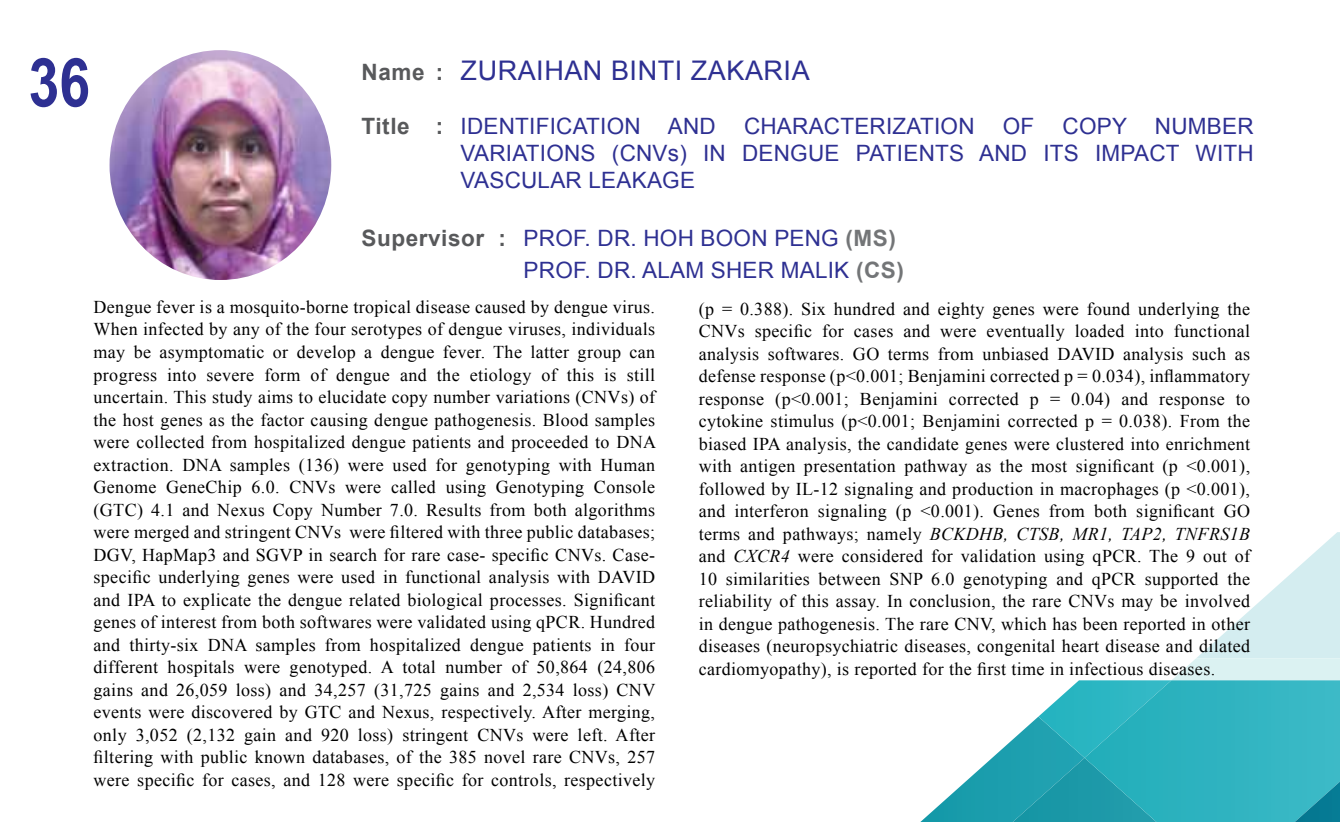
<style>
.page{position:relative;width:1340px;height:822px;background:#fff}
.page>*{position:absolute;margin:0;border:0;box-sizing:border-box;transform-origin:0 0}
.t1{font:700 67.5px "Arial";color:#2e3092;scale:.82 1}
.t2{font:27px "Arial";letter-spacing:.02em;color:#2e3092}
.t3{font:22.5px/27px "Arial";letter-spacing:.01em;color:#2e3092;text-align:justify}
.t4{font:18px/22.5px "Times New Roman";letter-spacing:.02em;color:#000;text-align:justify}
.s1{font-weight:700;font-size:22.5px;color:#58595b}
.s2{font-weight:700;color:#58595b}
.s3{font-weight:700;color:#737577}
.s4{font-style:italic}
</style>
<div class="page">
<svg style="left:921px;top:795px;width:29px;height:26px"></svg>
<svg style="left:950px;top:532px;width:389px;height:289px"></svg>
<img style="left:1278px;top:766px;width:61px;height:55px">
<img style="left:109px;top:50px;width:222px;height:230px">
<h1 class="t1" style="left:29px;top:38px;width:77px">36</h1>
<h2 class="t2" style="left:361px;top:52px;width:449px"><span class="s1">Name :</span> ZURAIHAN BINTI ZAKARIA</h2>
<p class="t3" style="left:361px;top:112px;width:355px"><span class="s2">Title :</span> IDENTIFICATION AND</p>
<p class="t3" style="left:744px;top:112px;width:232px">CHARACTERIZATION</p>
<p class="t3" style="left:1002px;top:112px;width:33px">OF</p>
<p class="t3" style="left:460px;top:112px;width:794px;text-indent:602px">COPY NUMBER VARIATIONS (CNVs) IN DENGUE PATIENTS AND ITS IMPACT WITH VASCULAR LEAKAGE</p>
<p class="t3" style="left:523px;top:223px;width:382px;line-height:31.5px;text-indent:-162px"><span class="s2">Supervisor :</span> PROF. DR. HOH BOON PENG <span class="s3">(MS)<br></span>PROF. DR. ALAM SHER MALIK <span class="s3">(CS)</span></p>
<p class="t4" style="left:94px;top:295px;width:564px">Dengue fever is a mosquito-borne tropical disease caused by dengue virus.<br>When infected by any of the four serotypes of dengue viruses, individuals may be asymptomatic or develop a dengue fever. The latter group can progress into severe form of dengue and the etiology of this is still uncertain. This study aims to elucidate copy number variations (CNVs) of the host genes as the factor causing dengue pathogenesis. Blood samples were collected from hospitalized dengue patients and proceeded to DNA extraction. DNA samples (136) were used for genotyping with Human Genome GeneChip 6.0. CNVs were called using Genotyping Console (GTC) 4.1 and Nexus Copy Number 7.0. Results from both algorithms were merged and stringent CNVs were filtered with three public databases; DGV, HapMap3 and SGVP in search for rare case- specific CNVs. Case&shy;specific underlying genes were used in functional analysis with DAVID and IPA to explicate the dengue related biological processes. Significant genes of interest from both softwares were validated using qPCR. Hundred and thirty-six DNA samples from hospitalized dengue patients in four different hospitals were genotyped. A total number of 50,864 (24,806 gains and 26,059 loss) and 34,257 (31,725 gains and 2,534 loss) CNV events were discovered by GTC and Nexus, respectively. After merging, only 3,052 (2,132 gain and 920 loss) stringent CNVs were left. After filtering with public known databases, of the 385 novel rare CNVs, 257 were specific for cases, and 128 were specific for controls, respectively</p>
<p class="t4" style="left:698px;top:297px;width:553px">(p = 0.388). Six hundred and eighty genes were found underlying the CNVs specific for cases and were eventually loaded into functional analysis softwares. GO terms from unbiased DAVID analysis such as defense response (p&lt;0.001; Benjamini corrected p = 0.034), inflammatory response (p&lt;0.001; Benjamini corrected p = 0.04) and response to cytokine stimulus (p&lt;0.001; Benjamini corrected p = 0.038). From the biased IPA analysis, the candidate genes were clustered into enrichment with antigen presentation pathway as the most significant (p &lt;0.001), followed by IL-12 signaling and production in macrophages (p &lt;0.001), and interferon signaling (p &lt;0.001). Genes from both significant GO terms and pathways; namely <span class="s4">BCKDHB, CTSB, MR1, TAP2, TNFRS1B </span>and <span class="s4">CXCR4</span> were considered for validation using qPCR. The 9 out of 10 similarities between SNP 6.0 genotyping and qPCR supported the reliability of this assay. In conclusion, the rare CNVs may be involved in dengue pathogenesis. The rare CNV, which has been reported in other diseases (neuropsychiatric diseases, congenital heart disease and dilated cardiomyopathy), is reported for the first time in infectious diseases.</p>
</div>
